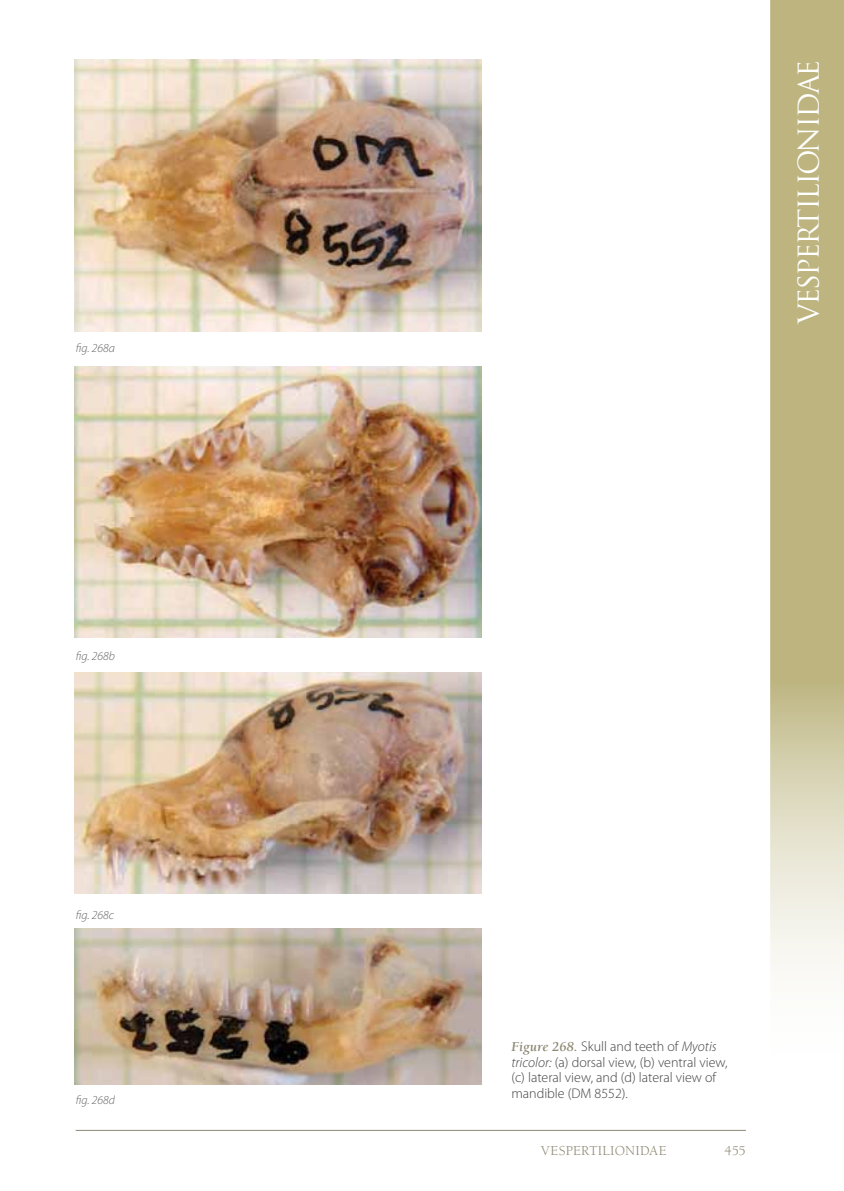
<style>
.page{position:relative;width:844px;height:1191px;background:#fff}
.page>*{position:absolute;margin:0;border:0;box-sizing:border-box;transform-origin:0 0}
.t1{font:28px "Trajan Pro";color:#fff}
.t2{font:300 14px/15.8px "Myriad Pro";color:#414042}
.t3{font:14px "Berkeley";color:#8e8974}
.t4{font:italic 300 12.25px "Myriad Pro";color:#636466}
.s1{font-family:"Berkeley";font-weight:700;font-style:italic;color:#8e8974}
.s2{font-style:italic}
</style>
<div class="page">
<hr style="left:76px;top:1130px;width:669px;height:1px;background:#8e8974">
<svg style="left:770px;top:0;width:73px;height:972px;background:#c7c094"></svg>
<img style="left:74px;top:60px;width:407px;height:271px">
<img style="left:74px;top:673px;width:407px;height:220px">
<img style="left:74px;top:929px;width:407px;height:155px">
<img style="left:74px;top:367px;width:407px;height:271px">
<p class="t4" style="left:76px;top:341px;width:41px">fig. 268a</p>
<p class="t4" style="left:76px;top:649px;width:41px">fig. 268b</p>
<p class="t4" style="left:76px;top:908px;width:40px">fig. 268c</p>
<p class="t4" style="left:76px;top:1093px;width:41px">fig. 268d</p>
<h1 class="t1" style="left:790px;top:324px;width:261px;rotate:-90deg">Vespertilionidae</h1>
<p class="t2" style="left:511px;top:1038px;width:218px"><span class="s1">Figure 268.</span> Skull and teeth of <span class="s2">Myotis tricolor:</span> (a) dorsal view, (b) ventral view, (c) lateral view, and (d) lateral view of mandible (DM 8552).</p>
<p class="t3" style="left:541px;top:1143px;width:18px">VESPERTILIONIDAE</p>
<p class="t3" style="left:724px;top:1143px;width:23px">455</p>
</div>
